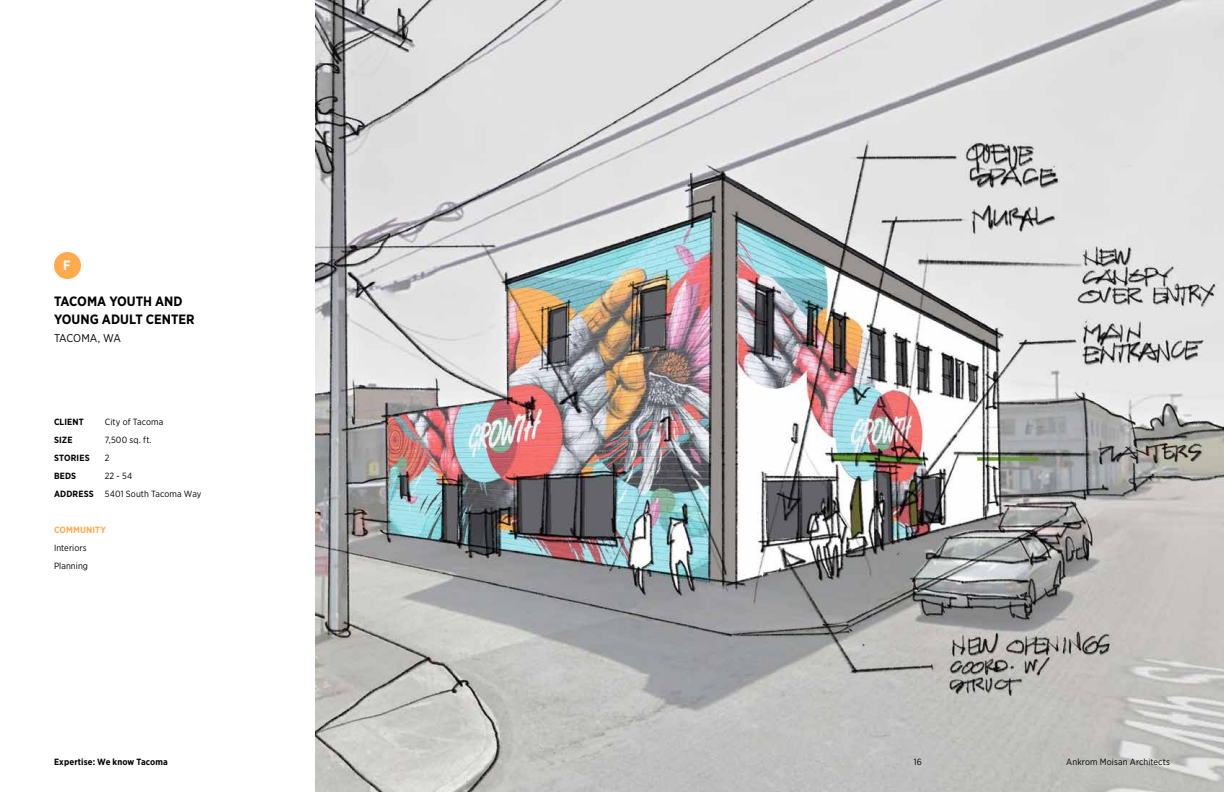
<style>
.page{position:relative;width:1224px;height:792px;background:#fff}
.page>*{position:absolute;margin:0;border:0;box-sizing:border-box;transform-origin:0 0}
.t1{font:700 13.5px/18px "Gotham Narrow";color:#000}
.t2{font:700 13.5px "Gotham Narrow";color:#fff}
.t3{font:11.2px "Gotham Narrow";letter-spacing:-.025em;color:#000}
.t4{font:9px/18.5px "Gotham Narrow";letter-spacing:.01em;color:#000}
.t5{font:700 9px "Gotham Narrow";letter-spacing:.015em;color:#000}
.t6{font:700 9px "Gotham Narrow";letter-spacing:.02em;color:#ffaa4d}
.s1{font-weight:700}
</style>
<div class="page">
<div style="left:54px;top:252px;width:27px;height:27px;background:#ffaa4d;border-radius:50%"></div>
<img style="left:315px;top:0;width:909px;height:792px">
<h1 class="t2" style="left:63px;top:256px;width:9px">F</h1>
<h1 class="t1" style="left:54px;top:292px;width:142px">TACOMA YOUTH AND<br>YOUNG ADULT CENTER</h1>
<p class="t3" style="left:54px;top:331px;width:68px">TACOMA, WA</p>
<p class="t5" style="left:54px;top:416px;width:31px">CLIENT</p>
<p class="t4" style="left:105px;top:413px;width:60px">City of Tacoma</p>
<p class="t5" style="left:54px;top:434px;width:20px">SIZE</p>
<p class="t4" style="left:105px;top:430px;width:48px">7,500 sq. ft.</p>
<p class="t5" style="left:54px;top:452px;width:37px">STORIES</p>
<p class="t4" style="left:105px;top:448px;width:6px">2</p>
<p class="t5" style="left:54px;top:470px;width:24px">BEDS</p>
<p class="t4" style="left:54px;top:466px;width:149px;text-indent:51px">22 - 54<br><span class="s1">ADDRESS</span> 5401 South Tacoma Way</p>
<p class="t6" style="left:54px;top:524px;width:54px">COMMUNITY</p>
<p class="t4" style="left:54px;top:539px;width:36px;line-height:17.8px">Interiors<br>Planning</p>
<p class="t5" style="left:54px;top:756px;width:115px">Expertise: We know Tacoma</p>
<p class="t4" style="left:914px;top:752px;width:10px">16</p>
<p class="t4" style="left:1066px;top:752px;width:105px">Ankrom Moisan Architects</p>
</div>
